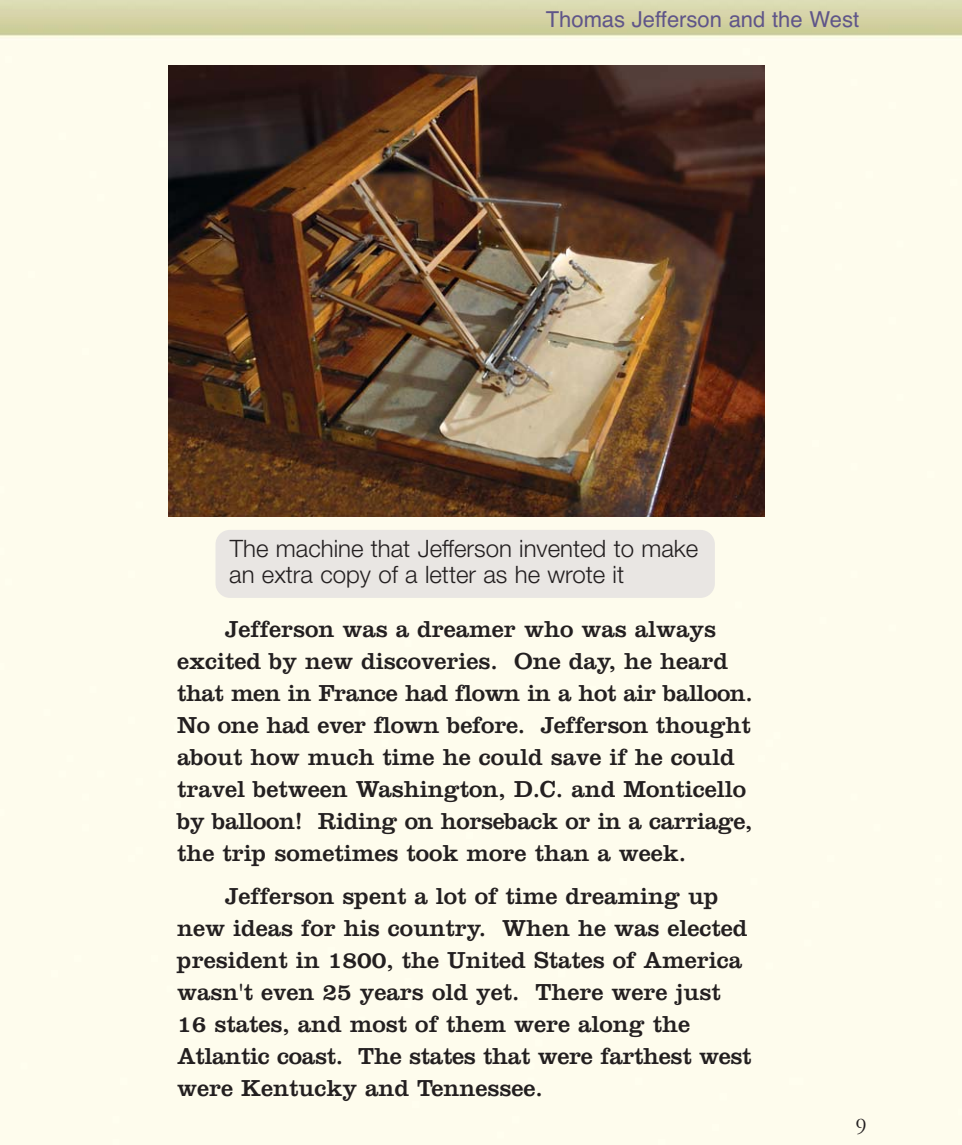
<style>
.page{position:relative;width:962px;height:1145px;background:#fefced}
.page>*{position:absolute;margin:0;border:0;box-sizing:border-box;transform-origin:0 0}
.t1{font:24px/32px "Clarendon";color:#231f20}
.t2{font:300 24px/26px "Helvetica Neue";color:#231f20}
.t3{font:24px "Garamond";color:#231f20}
.t4{font:22px "Helvetica";color:#5f5589}
.s1{color:#e9e6e3}
</style>
<div class="page">
<div style="left:216px;top:530px;width:499px;height:68px;background:#e9e6e3;border-radius:14px"></div>
<img style="left:168px;top:65px;width:596px;height:451px">
<p class="t4" style="left:546px;top:11px;width:315px">Thomas Jefferson and the West</p>
<p class="t2" style="left:229px;top:538px;width:471px">The machine that Jefferson invented to make an extra copy of a letter as he wrote it<span class="s1">.</span></p>
<p class="t1" style="left:177px;top:616px;width:577px;text-indent:48px">Jefferson was a dreamer who was always excited by new discoveries. One day, he heard that men in France had flown in a hot air balloon.<br>No one had ever flown before. Jefferson thought about how much time he could save if he could travel between Washington, D.C. and Monticello by balloon! Riding on horseback or in a carriage, the trip sometimes took more than a week.</p>
<p class="t1" style="left:177px;top:883px;width:576px;text-indent:48px">Jefferson spent a lot of time dreaming up new ideas for his country. When he was elected president in 1800, the United States of America wasn't even 25 years old yet. There were just 16 states, and most of them were along the Atlantic coast. The states that were farthest west were Kentucky and Tennessee.</p>
<p class="t3" style="left:855px;top:1118px;width:13px">9</p>
</div>
